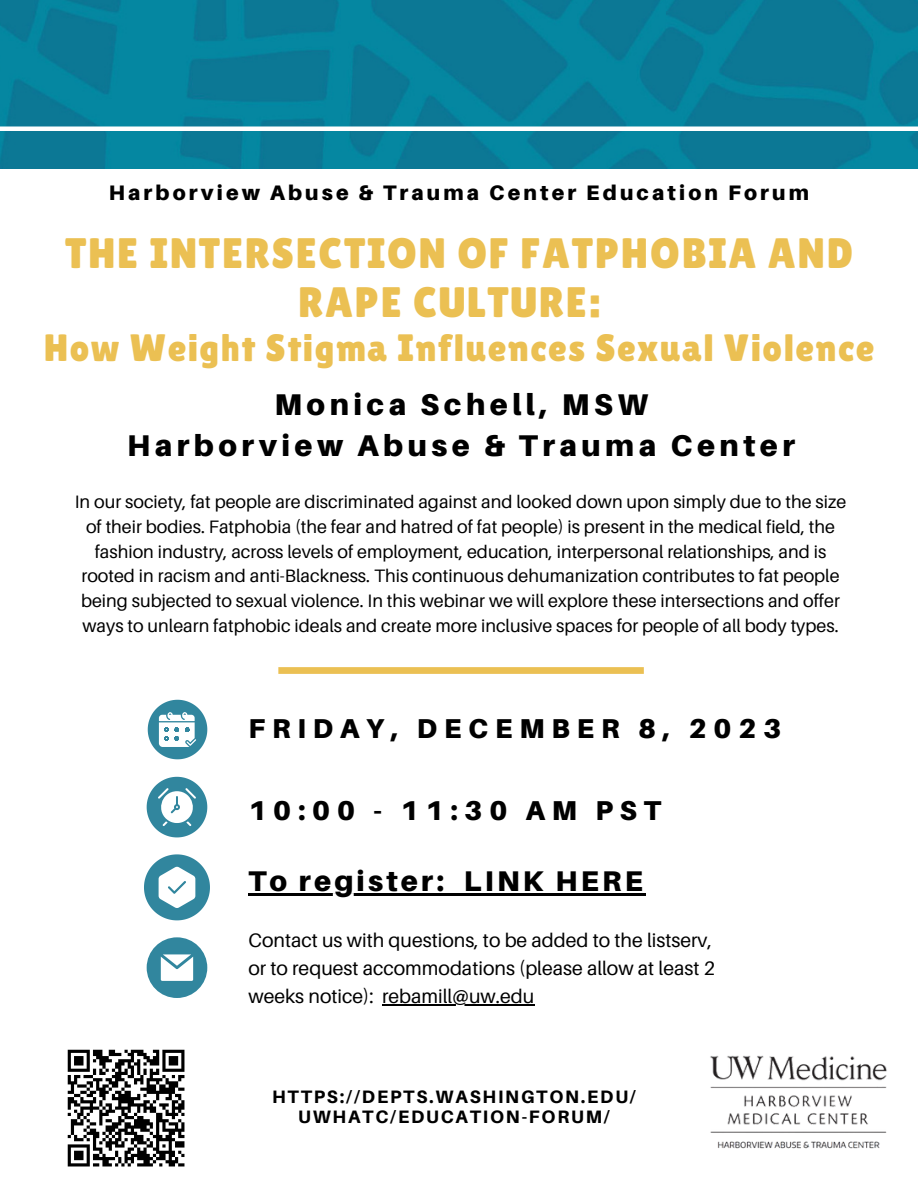
<style>
.page{position:relative;width:918px;height:1188px;background:#fff}
.page>*{position:absolute;margin:0;border:0;box-sizing:border-box;transform-origin:0 0}
.t1{font:42.6px/48.3px "Lilita One";letter-spacing:.04em;color:#ebc053;text-align:center}
.t2{font:38.1px "Lilita One";letter-spacing:.04em;color:#ebc053}
.t3{font:900 30px "Aileron";letter-spacing:.15em;color:#000}
.t4{font:900 28.5px "Aileron";letter-spacing:.115em;color:#000}
.t5{font:900 27.3px "Aileron";letter-spacing:.25em;color:#000}
.t6{font:900 21px "Aileron";letter-spacing:.15em;color:#000}
.t7{font:19.5px/28.2px "Aileron";color:#000}
.t8{font:18px/24.8px "Aileron";color:#000;text-align:center}
.t9{font:800 18px/20.2px "Aileron";letter-spacing:.1em;color:#000;text-align:center}
</style>
<div class="page">
<div style="left:278px;top:667px;width:366px;height:7px;background:#ebc053"></div>
<img style="left:0;top:0;width:918px;height:169px">
<div style="left:0;top:126px;width:918px;height:5px;background:#fff"></div>
<svg style="left:148px;top:700px;width:59px;height:59px"></svg>
<svg style="left:147px;top:777px;width:60px;height:60px"></svg>
<svg style="left:144px;top:854px;width:66px;height:66px"></svg>
<svg style="left:147px;top:937px;width:60px;height:61px"></svg>
<svg style="left:67px;top:1049px;width:118px;height:118px"></svg>
<img style="left:710px;top:1055px;width:177px;height:94px">
<hr style="left:248px;top:894px;width:199px;height:2px;background:#000">
<svg style="left:447px;top:894px;width:17px;height:2px"></svg>
<hr style="left:464px;top:894px;width:182px;height:2px;background:#000">
<hr style="left:382px;top:1004px;width:152px;height:1px;background:#000">
<p class="t6" style="left:109px;top:180px;width:702px">Harborview Abuse &amp; Trauma Center Education Forum</p>
<p class="t1" style="left:65px;top:229px;width:789px">THE INTERSECTION OF FATPHOBIA AND<br>RAPE CULTURE:</p>
<p class="t2" style="left:44px;top:326px;width:832px">How Weight Stigma Influences Sexual Violence</p>
<p class="t3" style="left:274px;top:386px;width:375px">Monica Schell, MSW</p>
<p class="t3" style="left:127px;top:427px;width:669px">Harborview Abuse &amp; Trauma Center</p>
<p class="t8" style="left:75px;top:489px;width:773px">In our society, fat people are discriminated against and looked down upon simply due to the size of their bodies. Fatphobia (the fear and hatred of fat people) is present in the medical field, the fashion industry, across levels of employment, education, interpersonal relationships, and is rooted in racism and anti-Blackness. This continuous dehumanization contributes to fat people being subjected to sexual violence. In this webinar we will explore these intersections and offer ways to unlearn fatphobic ideals and create more inclusive spaces for people of all body types.</p>
<p class="t5" style="left:248px;top:712px;width:534px">FRIDAY, DECEMBER 8, 2023</p>
<p class="t5" style="left:248px;top:794px;width:414px">10:00 - 11:30 AM PST</p>
<p class="t4" style="left:248px;top:864px;width:396px">To register: LINK HERE</p>
<p class="t7" style="left:248px;top:926px;width:468px">Contact us with questions, to be added to the listserv, or to request accommodations (please allow at least 2 weeks notice): rebamill@uw.edu</p>
<p class="t9" style="left:272px;top:1086px;width:365px">HTTPS://DEPTS.WASHINGTON.EDU/<br>UWHATC/EDUCATION-FORUM/</p>
</div>
